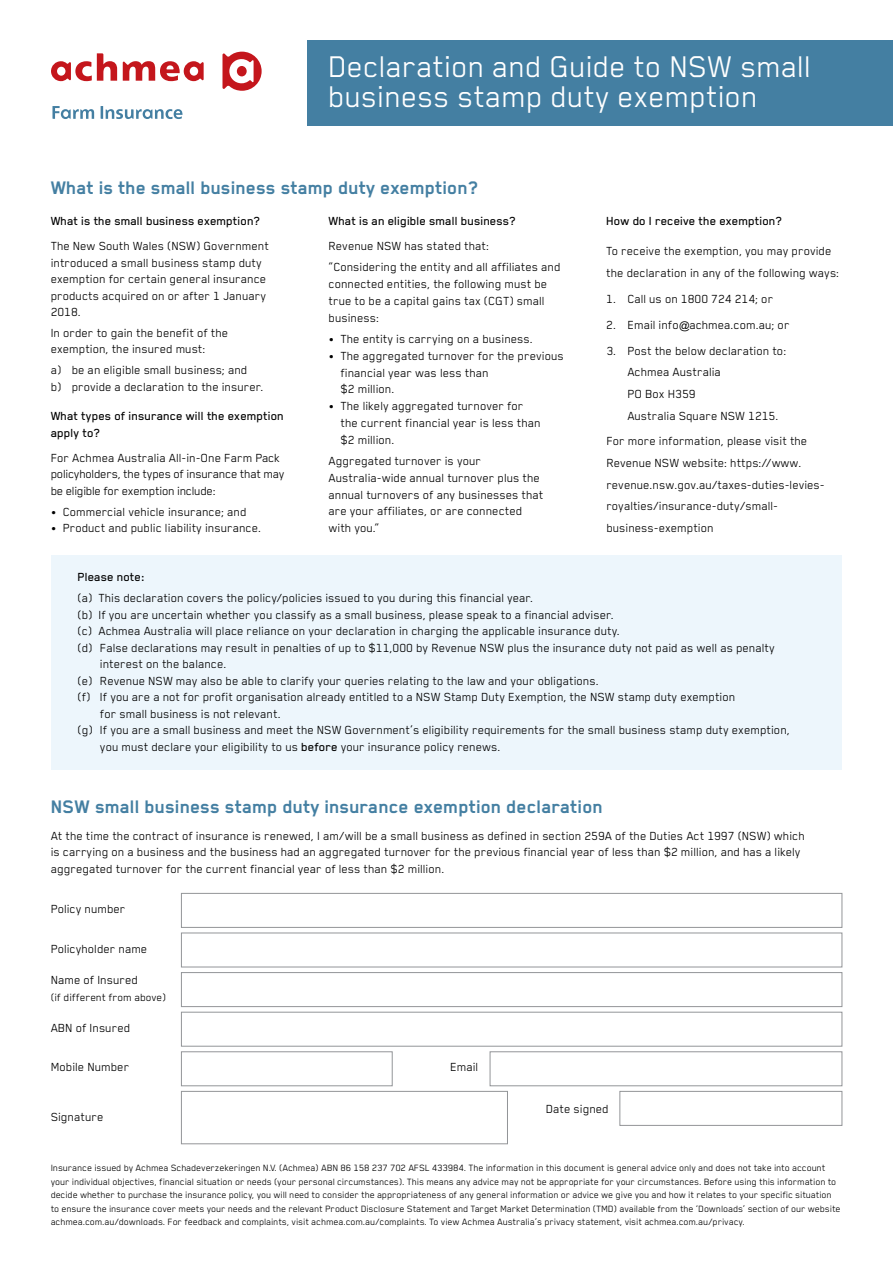
<style>
.page{position:relative;width:893px;height:1263px;background:#fff}
.page>*{position:absolute;margin:0;border:0;box-sizing:border-box;transform-origin:0 0}
.t1{font:34.5px/30px "Blender Pro";color:#fff}
.t2{font:700 21px "Blender Pro";color:#447fa2}
.t3{font:13.5px/16.8px "Blender Pro";color:#000}
.t4{font:500 13.5px/16.5px "Blender Pro";color:#000}
.t5{font:13.5px/16.5px "Blender Pro";letter-spacing:-.02em;color:#000}
.t6{font:12px "Blender Pro";color:#000}
.t7{font:10.5px/13.5px "Blender Pro";color:#000}
.s1{font-family:"Arial";font-size:10.5px}
.s2{font-weight:500}
</style>
<div class="page">
<div style="left:51px;top:555px;width:791px;height:215px;background:#edf6fc"></div>
<div style="left:181px;top:893px;width:661px;height:34px;border:1px solid #939598"></div>
<div style="left:181px;top:933px;width:661px;height:34px;border:1px solid #939598"></div>
<div style="left:181px;top:972px;width:661px;height:35px;border:1px solid #939598"></div>
<div style="left:181px;top:1012px;width:661px;height:34px;border:1px solid #939598"></div>
<div style="left:181px;top:1091px;width:327px;height:53px;border:1px solid #939598"></div>
<div style="left:181px;top:1051px;width:211px;height:35px;border:1px solid #939598"></div>
<div style="left:490px;top:1051px;width:352px;height:35px;border:1px solid #939598"></div>
<div style="left:620px;top:1091px;width:222px;height:34px;border:1px solid #939598"></div>
<div style="left:308px;top:40px;width:585px;height:85px;background:#447fa2"></div>
<svg style="left:52px;top:106px;width:42px;height:13px"></svg>
<svg style="left:101px;top:106px;width:81px;height:13px"></svg>
<svg style="left:51px;top:52px;width:211px;height:39px"></svg>
<h1 class="t1" style="left:329px;top:51px;width:484px">Declaration and Guide to NSW small business stamp duty exemption</h1>
<h2 class="t2" style="left:51px;top:176px;width:428px">What is the small business stamp duty exemption?</h2>
<p class="t4" style="left:51px;top:212px;width:211px">What is the small business exemption?</p>
<p class="t3" style="left:51px;top:237px;width:220px">The New South Wales (NSW) Government introduced a small business stamp duty exemption for certain general insurance products acquired on or after 1 January<br>2018.</p>
<p class="t3" style="left:51px;top:324px;width:179px">In order to gain the benefit of the exemption, the insured must:</p>
<p class="t3" style="left:51px;top:361px;width:214px">a) be an eligible small business; and<br>b) provide a declaration to the insurer.</p>
<p class="t4" style="left:51px;top:407px;width:235px">What types of insurance will the exemption apply to?</p>
<p class="t5" style="left:51px;top:449px;width:235px">For Achmea Australia All-in-One Farm Pack policyholders, the types of insurance that may be eligible for exemption include:</p>
<p class="t3" style="left:51px;top:503px;width:197px">• Commercial vehicle insurance; and</p>
<p class="t3" style="left:51px;top:519px;width:212px">• Product and public liability insurance.</p>
<p class="t4" style="left:329px;top:212px;width:188px">What is an eligible small business?</p>
<p class="t3" style="left:329px;top:235px;width:234px;line-height:21px">Revenue NSW has stated that: “Considering the entity and all affiliates and</p>
<p class="t3" style="left:329px;top:275px;width:220px">connected entities, the following must be true to be a capital gains tax (CGT) small business:</p>
<p class="t3" style="left:329px;top:330px;width:206px">• The entity is carrying on a business.</p>
<p class="t3" style="left:341px;top:347px;width:225px;text-indent:-12px">• The aggregated turnover for the previous financial year was less than<br>$2 million.</p>
<p class="t3" style="left:341px;top:397px;width:202px;text-indent:-12px">• The likely aggregated turnover for the current financial year is less than $2 million.</p>
<p class="t3" style="left:329px;top:452px;width:216px">Aggregated turnover is your<br>Australia-wide annual turnover plus the annual turnovers of any businesses that are your affiliates, or are connected with you.”</p>
<p class="t4" style="left:607px;top:212px;width:177px">How do I receive the exemption?</p>
<p class="t3" style="left:607px;top:240px;width:234px;line-height:21.6px">To receive the exemption, you may provide the declaration in any of the following ways:</p>
<p class="t3" style="left:607px;top:290px;width:168px">1. Call us on 1800 724 214; or</p>
<p class="t3" style="left:607px;top:316px;width:185px">2. Email info<span class="s1">@</span>achmea.com.au; or</p>
<p class="t3" style="left:628px;top:339px;width:160px;line-height:21.6px;text-indent:-21px">3. Post the below declaration to:<br>Achmea Australia<br>PO Box H359<br>Australia Square NSW 1215.</p>
<p class="t3" style="left:607px;top:430px;width:220px;line-height:21.6px">For more information, please visit the Revenue NSW website: https://www. revenue.nsw.gov.au/taxes-duties-levies&shy;royalties/insurance-duty/small&shy;business-exemption</p>
<p class="t4" style="left:78px;top:569px;width:69px">Please note:</p>
<p class="t3" style="left:78px;top:589px;width:457px">(a) This declaration covers the policy/policies issued to you during this financial year.</p>
<p class="t3" style="left:78px;top:606px;width:538px">(b) If you are uncertain whether you classify as a small business, please speak to a financial adviser.</p>
<p class="t3" style="left:78px;top:622px;width:544px">(c) Achmea Australia will place reliance on your declaration in charging the applicable insurance duty.</p>
<p class="t3" style="left:78px;top:639px;width:699px">(d) False declarations may result in penalties of up to $11,000 by Revenue NSW plus the insurance duty not paid as well as penalty</p>
<p class="t3" style="left:100px;top:655px;width:128px">interest on the balance.</p>
<p class="t3" style="left:78px;top:672px;width:523px">(e) Revenue NSW may also be able to clarify your queries relating to the law and your obligations.</p>
<p class="t3" style="left:78px;top:688px;width:659px">(f) If you are a not for profit organisation already entitled to a NSW Stamp Duty Exemption, the NSW stamp duty exemption</p>
<p class="t3" style="left:100px;top:705px;width:182px">for small business is not relevant.</p>
<p class="t3" style="left:78px;top:721px;width:714px">(g) If you are a small business and meet the NSW Government’s eligibility requirements for the small business stamp duty exemption,</p>
<p class="t3" style="left:100px;top:738px;width:402px">you must declare your eligibility to us <span class="s2">before</span> your insurance policy renews.</p>
<h2 class="t2" style="left:51px;top:795px;width:554px">NSW small business stamp duty insurance exemption declaration</h2>
<p class="t3" style="left:51px;top:827px;width:756px">At the time the contract of insurance is renewed, I am/will be a small business as defined in section 259A of the Duties Act 1997 (NSW) which is carrying on a business and the business had an aggregated turnover for the previous financial year of less than $2 million, and has a likely aggregated turnover for the current financial year of less than $2 million.</p>
<p class="t3" style="left:51px;top:900px;width:76px">Policy number</p>
<p class="t3" style="left:51px;top:940px;width:98px">Policyholder name</p>
<p class="t3" style="left:51px;top:971px;width:89px">Name of Insured</p>
<p class="t6" style="left:51px;top:991px;width:117px">(if different from above)</p>
<p class="t3" style="left:51px;top:1019px;width:81px">ABN of Insured</p>
<p class="t3" style="left:51px;top:1058px;width:80px">Mobile Number</p>
<p class="t3" style="left:450px;top:1058px;width:30px">Email</p>
<p class="t3" style="left:51px;top:1108px;width:54px">Signature</p>
<p class="t3" style="left:546px;top:1100px;width:64px">Date signed</p>
<p class="t7" style="left:51px;top:1161px;width:791px">Insurance issued by Achmea Schadeverzekeringen N.V. (Achmea) ABN 86 158 237 702 AFSL 433984. The information in this document is general advice only and does not take into account your individual objectives, financial situation or needs (your personal circumstances). This means any advice may not be appropriate for your circumstances. Before using this information to decide whether to purchase the insurance policy, you will need to consider the appropriateness of any general information or advice we give you and how it relates to your specific situation to ensure the insurance cover meets your needs and the relevant Product Disclosure Statement and Target Market Determination (TMD) available from the ‘Downloads’ section of our website achmea.com.au/downloads. For feedback and complaints, visit achmea.com.au/complaints. To view Achmea Australia’s privacy statement, visit achmea.com.au/privacy.</p>
</div>
